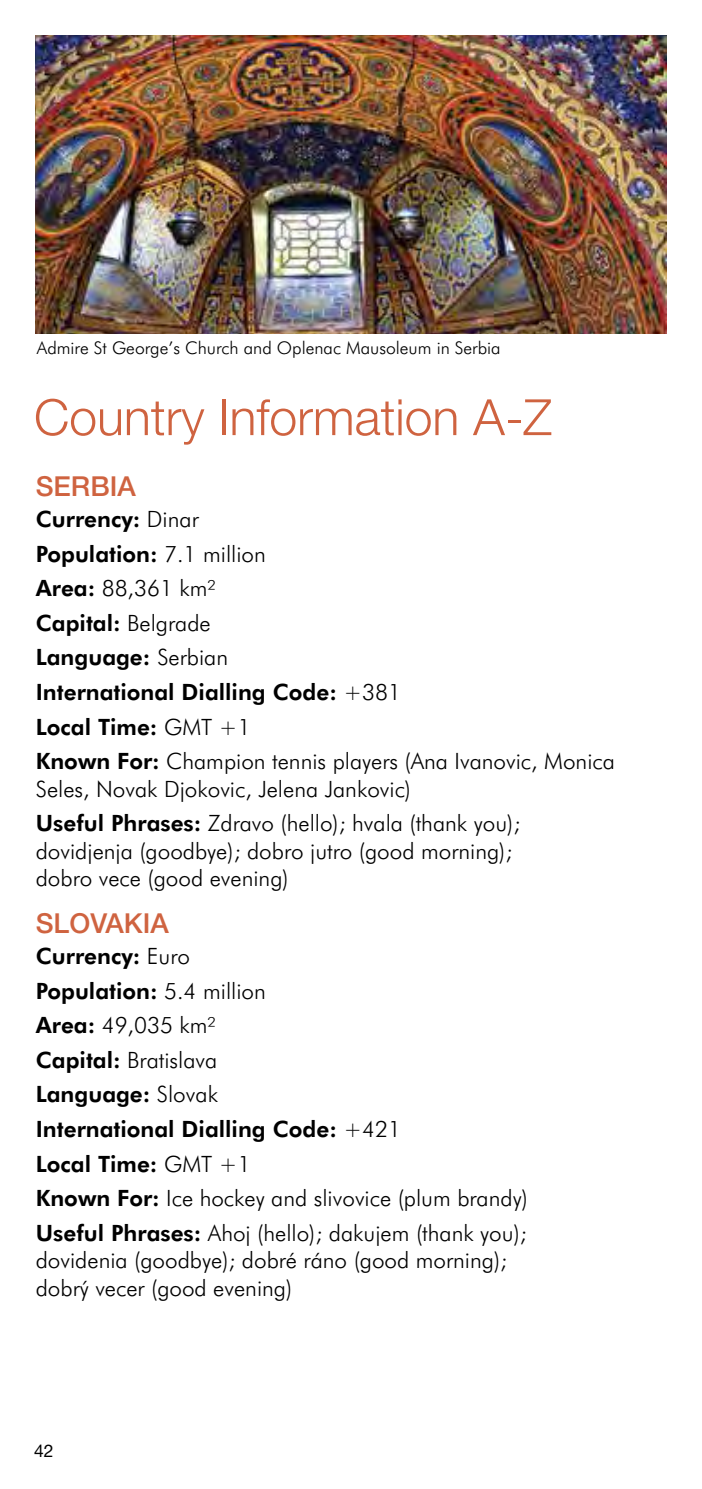
<style>
.page{position:relative;width:702px;height:1489px;background:#fff}
.page>*{position:absolute;margin:0;border:0;box-sizing:border-box;transform-origin:0 0}
.t1{font:300 50px "Helvetica Neue";color:#cf6340}
.t2{font:500 27.5px "Helvetica Neue";color:#cf6340}
.t3{font:300 22.5px/34.5px "Futura BT";color:#000}
.t4{font:300 17.5px "Futura BT";color:#000}
.t5{font:17.5px "Helvetica Neue";color:#000}
.s1{font-weight:800}
</style>
<div class="page">
<img style="left:35px;top:35px;width:631px;height:298px">
<p class="t4" style="left:37px;top:337px;width:465px">Admire St George’s Church and Oplenac Mausoleum in Serbia</p>
<h1 class="t1" style="left:34px;top:387px;width:519px">Country Information A-Z</h1>
<p class="t2" style="left:36px;top:469px;width:101px">SERBIA</p>
<p class="t3" style="left:36px;top:501px;width:580px"><span class="s1">Currency:</span> Dinar<br><span class="s1">Population:</span> 7.1 million<br><span class="s1">Area:</span> 88,361 km²<br><span class="s1">Capital:</span> Belgrade<br><span class="s1">Language:</span> Serbian<br><span class="s1">International Dialling Code:</span> +381<br><span class="s1">Local Time:</span> GMT +1<br><span class="s1">Known For:</span> Champion tennis players (Ana Ivanovic, Monica</p>
<p class="t3" style="left:36px;top:771px;width:486px">Seles, Novak Djokovic, Jelena Jankovic)<br><span class="s1">Useful Phrases:</span> Zdravo (hello); hvala (thank you);</p>
<p class="t3" style="left:36px;top:836px;width:478px;line-height:27.5px">dovidjenja (goodbye); dobro jutro (good morning); dobro vece (good evening)</p>
<p class="t2" style="left:36px;top:906px;width:134px">SLOVAKIA</p>
<p class="t3" style="left:36px;top:938px;width:493px"><span class="s1">Currency:</span> Euro<br><span class="s1">Population:</span> 5.4 million<br><span class="s1">Area:</span> 49,035 km²<br><span class="s1">Capital:</span> Bratislava<br><span class="s1">Language:</span> Slovak<br><span class="s1">International Dialling Code:</span> +421<br><span class="s1">Local Time:</span> GMT +1<br><span class="s1">Known For:</span> Ice hockey and slivovice (plum brandy)<br><span class="s1">Useful Phrases:</span> Ahoj (hello); dakujem (thank you);</p>
<p class="t3" style="left:36px;top:1246px;width:473px;line-height:27.5px">dovidenia (goodbye); dobré ráno (good morning); dobrý vecer (good evening)</p>
<p class="t5" style="left:34px;top:1440px;width:21px">42</p>
</div>
